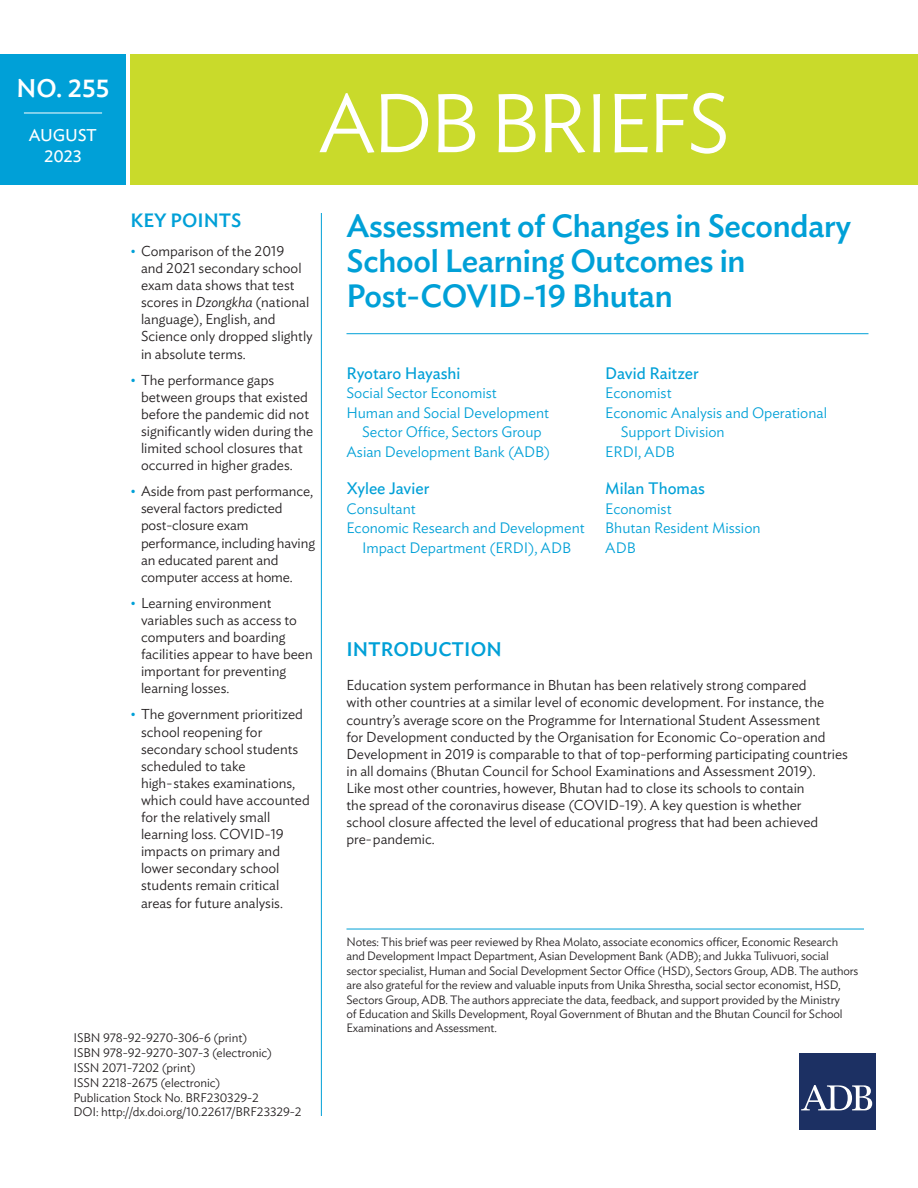
<style>
.page{position:relative;width:918px;height:1188px;background:#fff}
.page>*{position:absolute;margin:0;border:0;box-sizing:border-box;transform-origin:0 0}
.t1{font:300 82.35px "Ideal Sans";letter-spacing:-.04em;color:#fff}
.t2{font:500 31.95px/35px "Ideal Sans";letter-spacing:-.01em;color:#00a0d7}
.t3{font:500 25.35px "Ideal Sans";color:#fff}
.t4{font:500 19.5px "Ideal Sans";color:#00a0d7}
.t5{font:500 19.2px "Ideal Sans";color:#00a0d7}
.t6{font:16.95px/20.2px "Ideal Sans";letter-spacing:-.01em;color:#fff;text-align:center}
.t7{font:16.5px "Ideal Sans";color:#00a0d7}
.t8{font:300 15px/19.5px "Ideal Sans";color:#00a0d7}
.t9{font:300 14.25px/17.1px "Ideal Sans";color:#231f20}
.t10{font:300 12.3px/14.9px "Ideal Sans";letter-spacing:-.005em;color:#231f20}
.t11{font:300 12px/14.4px "Ideal Sans";letter-spacing:-.01em;color:#231f20}
.s1{font-size:13.2px;color:#00a0d7}
.s2{font-style:italic}
</style>
<div class="page">
<div style="left:130px;top:54px;width:788px;height:130px;background:#c9da2b"></div>
<div style="left:0;top:54px;width:126px;height:130px;background:#00a0d7"></div>
<hr style="left:321px;top:213px;width:1px;height:903px;background:#00a0d7">
<hr style="left:24px;top:113px;width:78px;height:1px;background:#fff">
<hr style="left:346px;top:333px;width:522px;height:1px;background:#00a0d7">
<hr style="left:346px;top:929px;width:518px;height:1px;background:#00a0d7">
<div style="left:799px;top:1053px;width:77px;height:77px;background:#1c3063"></div>
<svg style="left:801px;top:1085px;width:71px;height:25px"></svg>
<h3 class="t3" style="left:17px;top:69px;width:94px">NO. 255</h3>
<p class="t6" style="left:29px;top:124px;width:70px">AUGUST<br>2023</p>
<h1 class="t1" style="left:318px;top:60px;width:413px">ADB BRIEFS</h1>
<h3 class="t5" style="left:130px;top:205px;width:113px">KEY POINTS</h3>
<p class="t9" style="left:141px;top:241px;width:173px;text-indent:-10px"><span class="s1">•</span> Comparison of the 2019<br>and 2021 secondary school exam data shows that test scores in <span class="s2">Dzongkha</span> (national language), English, and<br>Science only dropped slightly in absolute terms.</p>
<p class="t9" style="left:141px;top:370px;width:174px;text-indent:-10px"><span class="s1">•</span> The performance gaps between groups that existed before the pandemic did not significantly widen during the limited school closures that occurred in higher grades.</p>
<p class="t9" style="left:141px;top:481px;width:176px;text-indent:-10px"><span class="s1">•</span> Aside from past performance, several factors predicted post- closure exam performance, including having an educated parent and computer access at home.</p>
<p class="t9" style="left:141px;top:593px;width:173px;text-indent:-10px"><span class="s1">•</span> Learning environment variables such as access to computers and boarding facilities appear to have been important for preventing learning losses.</p>
<p class="t9" style="left:141px;top:705px;width:170px;text-indent:-10px"><span class="s1">•</span> The government prioritized school reopening for secondary school students scheduled to take<br>high- stakes examinations, which could have accounted for the relatively small learning loss. COVID-19 impacts on primary and lower secondary school students remain critical areas for future analysis.</p>
<h2 class="t2" style="left:346px;top:206px;width:506px">Assessment of Changes in Secondary<br>School Learning Outcomes in<br>Post-COVID-19 Bhutan</h2>
<p class="t7" style="left:346px;top:360px;width:115px">Ryotaro Hayashi</p>
<p class="t8" style="left:346px;top:382px;width:152px">Social Sector Economist</p>
<p class="t8" style="left:346px;top:401px;width:204px">Human and Social Development</p>
<p class="t8" style="left:362px;top:421px;width:181px">Sector Office, Sectors Group</p>
<p class="t8" style="left:346px;top:440px;width:205px">Asian Development Bank (ADB)</p>
<p class="t7" style="left:346px;top:476px;width:84px">Xylee Javier</p>
<p class="t8" style="left:346px;top:497px;width:71px">Consultant</p>
<p class="t8" style="left:346px;top:517px;width:240px">Economic Research and Development</p>
<p class="t8" style="left:362px;top:536px;width:211px">Impact Department (ERDI), ADB</p>
<p class="t7" style="left:605px;top:360px;width:95px">David Raitzer</p>
<p class="t8" style="left:605px;top:382px;width:68px">Economist</p>
<p class="t8" style="left:605px;top:401px;width:223px">Economic Analysis and Operational</p>
<p class="t8" style="left:621px;top:421px;width:106px">Support Division</p>
<p class="t8" style="left:605px;top:440px;width:71px">ERDI, ADB</p>
<p class="t7" style="left:605px;top:476px;width:101px">Milan Thomas</p>
<p class="t8" style="left:605px;top:497px;width:157px">Economist<br>Bhutan Resident Mission<br>ADB</p>
<h3 class="t4" style="left:346px;top:634px;width:157px">INTRODUCTION</h3>
<p class="t9" style="left:346px;top:676px;width:503px">Education system performance in Bhutan has been relatively strong compared<br>with other countries at a similar level of economic development. For instance, the country’s average score on the Programme for International Student Assessment<br>for Development conducted by the Organisation for Economic Co-operation and Development in 2019 is comparable to that of top-performing participating countries in all domains (Bhutan Council for School Examinations and Assessment 2019).<br>Like most other countries, however, Bhutan had to close its schools to contain<br>the spread of the coronavirus disease (COVID-19). A key question is whether<br>school closure affected the level of educational progress that had been achieved<br>pre- pandemic.</p>
<p class="t10" style="left:74px;top:1029px;width:230px">ISBN 978-92-9270-306-6 (print)<br>ISBN 978-92-9270-307-3 (electronic)<br>ISSN 2071-7202 (print)<br>ISSN 2218-2675 (electronic)<br>Publication Stock No. BRF230329-2<br>DOI: http://dx.doi.org/10.22617/BRF23329-2</p>
<p class="t11" style="left:346px;top:933px;width:514px">Notes: This brief was peer reviewed by Rhea Molato, associate economics officer, Economic Research and Development Impact Department, Asian Development Bank (ADB); and Jukka Tulivuori, social sector specialist, Human and Social Development Sector Office (HSD), Sectors Group, ADB. The authors are also grateful for the review and valuable inputs from Unika Shrestha, social sector economist, HSD, Sectors Group, ADB. The authors appreciate the data, feedback, and support provided by the Ministry<br>of Education and Skills Development, Royal Government of Bhutan and the Bhutan Council for School Examinations and Assessment.</p>
</div>
